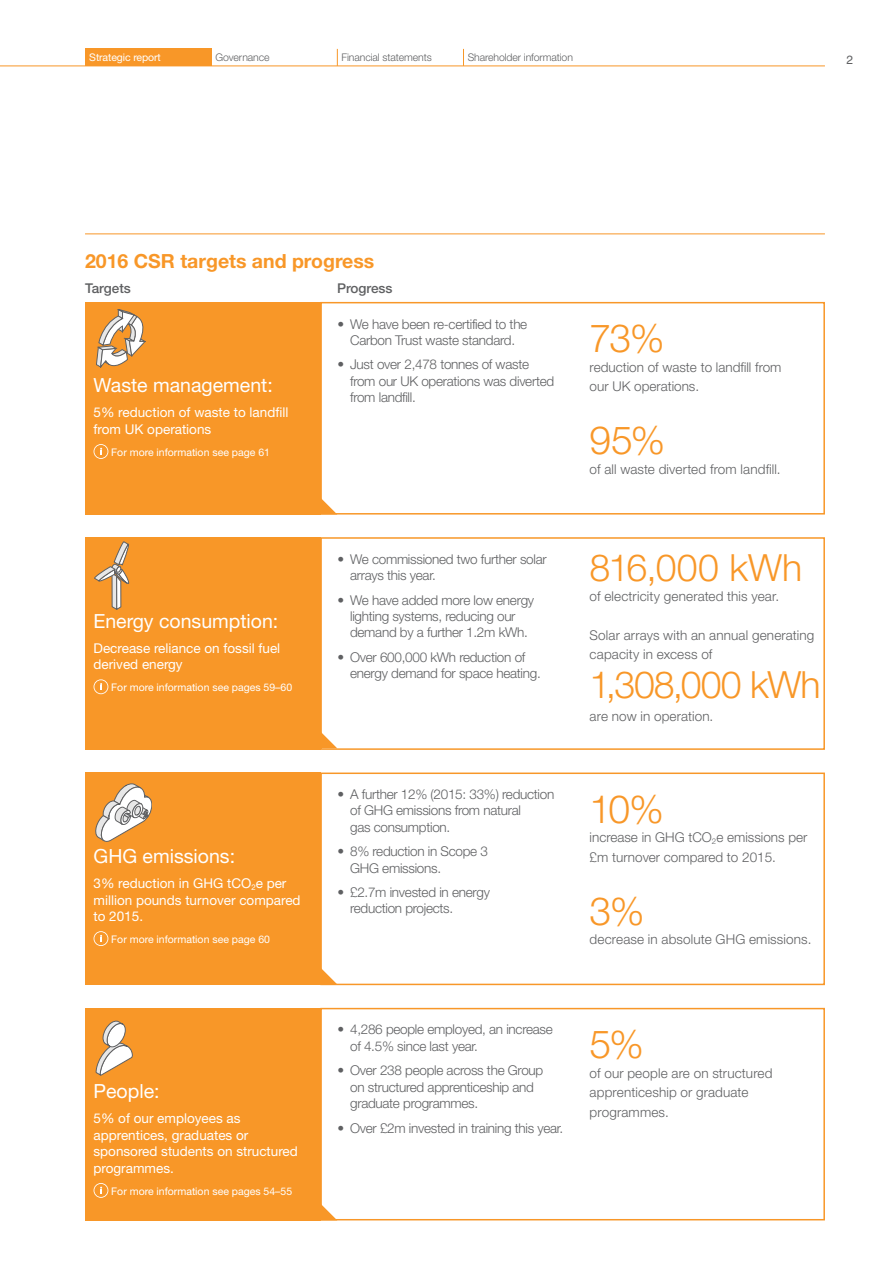
<style>
.page{position:relative;width:893px;height:1263px;background:#fff}
.page>*{position:absolute;margin:0;border:0;box-sizing:border-box;transform-origin:0 0}
.t1{font:300 39px "Helvetica Neue LT Std";color:#f89728}
.t2{font:300 37.5px "Helvetica Neue LT Std";letter-spacing:-.025em;color:#f89728}
.t3{font:300 37.5px "Helvetica Neue LT Std";color:#f89728}
.t4{font:19.5px "Helvetica Neue LT Std";color:#fff}
.t5{font:700 19.5px "Helvetica Neue LT Std";color:#f89728}
.t6{font:300 13.5px/16.2px "Helvetica Neue LT Std";letter-spacing:-.02em;color:#5f6062}
.t7{font:13.5px/16.5px "Helvetica Neue LT Std";color:#fff}
.t8{font:300 13.5px/19.5px "Helvetica Neue LT Std";letter-spacing:.01em;color:#5f6062}
.t9{font:300 13.5px/19.5px "Helvetica Neue LT Std";color:#5f6062}
.t10{font:500 13.5px "Helvetica Neue LT Std";color:#5f6062}
.t11{font:12px "Helvetica";color:#5f6062}
.t12{font:10.5px "Helvetica Neue LT Std";color:#fff}
.t13{font:300 10.5px "Helvetica Neue LT Std";letter-spacing:-.01em;color:#5f6062}
</style>
<div class="page">
<div style="left:320px;top:302px;width:505px;height:212px;border:2px solid #f89728"></div>
<div style="left:85px;top:302px;width:235px;height:212px;background:#f89728"></div>
<svg style="left:94px;top:444px;width:14px;height:15px"></svg>
<svg style="left:96px;top:309px;width:49px;height:58px"></svg>
<svg style="left:320px;top:497px;width:17px;height:17px"></svg>
<svg style="left:323px;top:734px;width:13px;height:13px"></svg>
<svg style="left:323px;top:970px;width:12px;height:12px"></svg>
<div style="left:320px;top:537px;width:505px;height:213px;border:2px solid #f89728"></div>
<div style="left:85px;top:537px;width:235px;height:213px;background:#f89728"></div>
<svg style="left:94px;top:679px;width:14px;height:15px"></svg>
<svg style="left:94px;top:541px;width:35px;height:69px"></svg>
<div style="left:320px;top:772px;width:505px;height:213px;border:2px solid #f89728"></div>
<div style="left:85px;top:772px;width:235px;height:213px;background:#f89728"></div>
<svg style="left:94px;top:931px;width:14px;height:15px"></svg>
<svg style="left:96px;top:784px;width:56px;height:57px"></svg>
<div style="left:320px;top:1008px;width:505px;height:212px;border:2px solid #f89728"></div>
<div style="left:85px;top:1008px;width:235px;height:212px;background:#f89728"></div>
<svg style="left:94px;top:1183px;width:14px;height:15px"></svg>
<svg style="left:320px;top:1203px;width:17px;height:17px"></svg>
<svg style="left:96px;top:1020px;width:36px;height:55px"></svg>
<div style="left:85px;top:49px;width:126px;height:17px;background:#f89728"></div>
<hr style="left:0;top:66px;width:825px;height:1px;background:#f89728">
<svg style="left:337px;top:49px;width:1px;height:17px"></svg>
<svg style="left:463px;top:49px;width:1px;height:17px"></svg>
<hr style="left:85px;top:233px;width:740px;height:1px;background:#f89728">
<p class="t12" style="left:89px;top:51px;width:73px">Strategic report</p>
<p class="t13" style="left:215px;top:51px;width:56px">Governance</p>
<p class="t13" style="left:342px;top:51px;width:92px">Financial statements</p>
<p class="t13" style="left:468px;top:51px;width:107px">Shareholder information</p>
<p class="t11" style="left:846px;top:52px;width:8px">2</p>
<h3 class="t5" style="left:85px;top:249px;width:291px">2016 CSR targets and progress</h3>
<p class="t10" style="left:85px;top:280px;width:47px">Targets</p>
<p class="t10" style="left:337px;top:280px;width:57px">Progress</p>
<p class="t6" style="left:337px;top:315px;width:191px;text-align:center">• We have been re-certified to the<br>Carbon Trust waste standard.</p>
<p class="t6" style="left:350px;top:356px;width:206px;text-indent:-13px">• Just over 2,478 tonnes of waste from our UK operations was diverted from landfill.</p>
<h3 class="t4" style="left:94px;top:374px;width:181px">Waste management:</h3>
<p class="t7" style="left:94px;top:404px;width:196px">5% reduction of waste to landfill from UK operations</p>
<p class="t12" style="left:111px;top:446px;width:160px">For more information see page 61</p>
<h1 class="t1" style="left:590px;top:314px;width:76px">73%</h1>
<p class="t9" style="left:590px;top:357px;width:193px">reduction of waste to landfill from our UK operations.</p>
<h1 class="t1" style="left:590px;top:416px;width:77px">95%</h1>
<p class="t8" style="left:590px;top:459px;width:192px">of all waste diverted from landfill.</p>
<h3 class="t4" style="left:94px;top:609px;width:186px">Energy consumption:</h3>
<p class="t7" style="left:94px;top:639px;width:188px">Decrease reliance on fossil fuel derived energy</p>
<p class="t12" style="left:111px;top:681px;width:182px">For more information see pages 59–60</p>
<h3 class="t4" style="left:94px;top:844px;width:143px">GHG emissions:</h3>
<p class="t7" style="left:94px;top:875px;width:209px">3% reduction in GHG tCO<sub>2</sub>e per million pounds turnover compared to 2015.</p>
<p class="t12" style="left:111px;top:933px;width:160px">For more information see page 60</p>
<h3 class="t4" style="left:94px;top:1080px;width:68px">People:</h3>
<p class="t7" style="left:94px;top:1110px;width:206px">5% of our employees as apprentices, graduates or sponsored students on structured programmes.</p>
<p class="t12" style="left:111px;top:1185px;width:182px">For more information see pages 54–55</p>
<p class="t6" style="left:350px;top:551px;width:198px;text-indent:-13px">• We commissioned two further solar arrays this year.</p>
<p class="t6" style="left:337px;top:592px;width:198px;text-align:center">• We have added more low energy lighting systems, reducing our demand by a further 1.2m kWh.</p>
<p class="t6" style="left:350px;top:649px;width:192px;text-indent:-13px">• Over 600,000 kWh reduction of energy demand for space heating.</p>
<p class="t6" style="left:350px;top:786px;width:206px;text-indent:-13px">• A further 12% (2015: 33%) reduction of GHG emissions from natural<br>gas consumption.</p>
<p class="t6" style="left:350px;top:843px;width:139px;text-indent:-13px">• 8% reduction in Scope 3<br>GHG emissions.</p>
<p class="t6" style="left:350px;top:884px;width:141px;text-indent:-13px">• £2.7m invested in energy reduction projects.</p>
<h2 class="t3" style="left:590px;top:545px;width:214px">816,000 kWh</h2>
<p class="t8" style="left:590px;top:586px;width:191px">of electricity generated this year.</p>
<p class="t8" style="left:590px;top:625px;width:226px">Solar arrays with an annual generating capacity in excess of</p>
<h2 class="t2" style="left:590px;top:662px;width:232px">1,308,000 kWh</h2>
<p class="t8" style="left:590px;top:706px;width:125px">are now in operation.</p>
<h1 class="t1" style="left:590px;top:785px;width:76px">10%</h1>
<p class="t9" style="left:590px;top:827px;width:219px">increase in GHG tCO<sub>2</sub>e emissions per £m turnover compared to 2015.</p>
<h1 class="t1" style="left:590px;top:887px;width:56px">3%</h1>
<p class="t8" style="left:590px;top:929px;width:223px">decrease in absolute GHG emissions.</p>
<p class="t6" style="left:350px;top:1021px;width:204px;text-indent:-13px">• 4,286 people employed, an increase of 4.5% since last year.</p>
<p class="t6" style="left:350px;top:1062px;width:195px;text-indent:-13px">• Over 238 people across the Group on structured apprenticeship and graduate programmes.</p>
<p class="t6" style="left:337px;top:1119px;width:228px">• Over £2m invested in training this year.</p>
<h1 class="t1" style="left:590px;top:1020px;width:56px">5%</h1>
<p class="t8" style="left:590px;top:1063px;width:184px">of our people are on structured apprenticeship or graduate programmes.</p>
</div>
